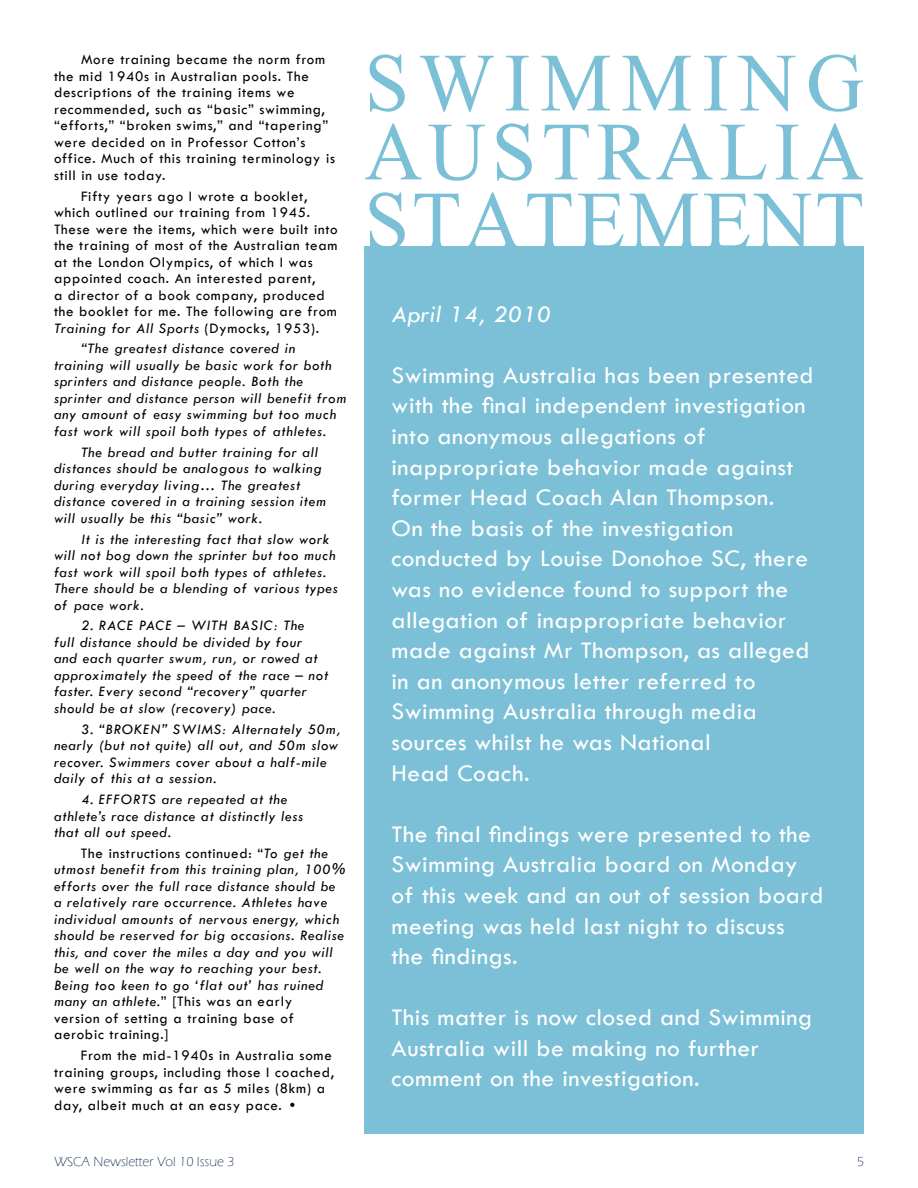
<style>
.page{position:relative;width:918px;height:1188px;background:#fff}
.page>*{position:absolute;margin:0;border:0;box-sizing:border-box;transform-origin:0 0}
.t1{font:125.1px "Angsana New";letter-spacing:.045em;color:#7bc0d6}
.t2{font:125.1px "Angsana New";letter-spacing:.08em;color:#7bc0d6}
.t3{font:24.75px/30.6px "Tw Cen";letter-spacing:.02em;color:#fff}
.t4{font:italic 24.75px "Tw Cen";letter-spacing:.02em;color:#fff}
.t5{font:italic 15px/16.5px "Tw Cen";letter-spacing:.05em;color:#000}
.t6{font:15px/16.5px "Tw Cen";letter-spacing:.05em;color:#000}
.t7{font:300 13.5px "Eras ITC";color:#001e49}
.s1{font-style:italic}
.s2{font-style:normal}
.s3{font-family:"Eras ITC";font-weight:500}
</style>
<div class="page">
<div style="left:364px;top:246px;width:500px;height:888px;background:#7bc0d6"></div>
<p class="t6" style="left:54px;top:51px;width:283px;text-indent:27px">More training became the norm from the mid 1940s in Australian pools. The descriptions of the training items we recommended, such as “basic” swimming, “efforts,” “broken swims,” and “tapering” were decided on in Professor Cotton’s office. Much of this training terminology is still in use today.</p>
<p class="t6" style="left:54px;top:188px;width:285px;text-indent:27px">Fifty years ago I wrote a booklet, which outlined our training from 1945.<br>These were the items, which were built into the training of most of the Australian team at the London Olympics, of which I was appointed coach. An interested parent,<br>a director of a book company, produced the booklet for me. The following are from <span class="s1">Training for All Sports</span> (Dymocks, 1953).</p>
<p class="t5" style="left:54px;top:340px;width:294px;text-indent:27px">“The greatest distance covered in training will usually be basic work for both sprinters and distance people. Both the sprinter and distance person will benefit from any amount of easy swimming but too much fast work will spoil both types of athletes.</p>
<p class="t5" style="left:54px;top:444px;width:274px;text-indent:27px">The bread and butter training for all distances should be analogous to walking during everyday living… The greatest distance covered in a training session item will usually be this “basic” work.</p>
<p class="t5" style="left:54px;top:530px;width:285px;text-indent:27px">It is the interesting fact that slow work will not bog down the sprinter but too much fast work will spoil both types of athletes.<br>There should be a blending of various types of pace work.</p>
<p class="t5" style="left:54px;top:617px;width:276px;text-indent:27px">2. RACE PACE – WITH BASIC: The full distance should be divided by four and each quarter swum, run, or rowed at approximately the speed of the race – not faster. Every second “recovery” quarter should be at slow (recovery) pace.</p>
<p class="t5" style="left:54px;top:721px;width:288px;text-indent:27px">3. “BROKEN” SWIMS: Alternately 50m, nearly (but not quite) all out, and 50m slow recover. Swimmers cover about a half-mile daily of this at a session.</p>
<p class="t5" style="left:54px;top:791px;width:251px;text-indent:27px">4. EFFORTS are repeated at the athlete’s race distance at distinctly less that all out speed.</p>
<p class="t5" style="left:54px;top:845px;width:294px;text-indent:27px"><span class="s2">The instructions continued: “</span>To get the utmost benefit from this training plan, 100% efforts over the full race distance should be a relatively rare occurrence. Athletes have individual amounts of nervous energy, which should be reserved for big occasions. Realise this, and cover the miles a day and you will be well on the way to reaching your best.<br>Being too keen to go ‘flat out’ has ruined many an athlete.<span class="s2">” [This was an early<br>version of setting a training base of aerobic training.]</span></p>
<p class="t6" style="left:54px;top:1047px;width:282px;text-indent:27px">From the mid-1940s in Australia some training groups, including those I coached, were swimming as far as 5 miles (8km) a day, albeit much at an easy pace. <span class="s3">•</span></p>
<h1 class="t2" style="left:364px;top:-7px;width:501px">Swimming</h1>
<h1 class="t1" style="left:364px;top:62px;width:479px">Australia</h1>
<h1 class="t1" style="left:364px;top:131px;width:446px">Statement</h1>
<h2 class="t4" style="left:392px;top:299px;width:161px">April 14, 2010</h2>
<p class="t3" style="left:392px;top:360px;width:424px">Swimming Australia has been presented with the final independent investigation into anonymous allegations of inappropriate behavior made against former Head Coach Alan Thompson.<br>On the basis of the investigation conducted by Louise Donohoe SC, there was no evidence found to support the allegation of inappropriate behavior made against Mr Thompson, as alleged in an anonymous letter referred to Swimming Australia through media sources whilst he was National<br>Head Coach.</p>
<h2 class="t3" style="left:392px;top:819px;width:434px">The final findings were presented to the Swimming Australia board on Monday of this week and an out of session board meeting was held last night to discuss<br>the findings.</h2>
<h2 class="t3" style="left:392px;top:1002px;width:422px">This matter is now closed and Swimming<br>Australia will be making no further comment on the investigation.</h2>
<p class="t7" style="left:54px;top:1154px;width:182px">WSCA Newsletter Vol 10 Issue 3</p>
<p class="t7" style="left:857px;top:1154px;width:9px">5</p>
</div>
